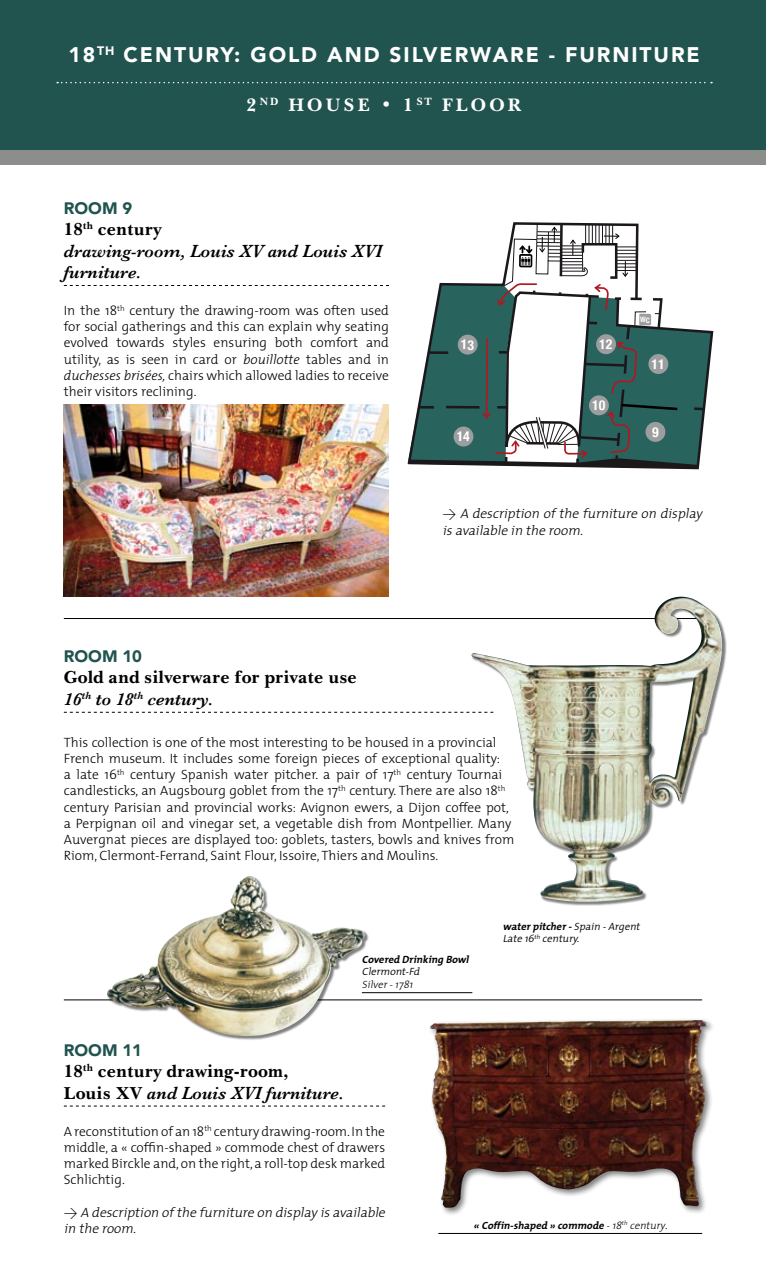
<style>
.page{position:relative;width:766px;height:1276px;background:#fff}
.page>*{position:absolute;margin:0;border:0;box-sizing:border-box;transform-origin:0 0}
.t1{font:900 21px "Avenir";letter-spacing:.09em;color:#fff}
.t2{font:700 18.75px "Baskerville No 2 BT";letter-spacing:.17em;color:#fff}
.t3{font:italic 600 18px/21.6px "Baskerville";color:#000}
.t4{font:700 18px "Baskerville No 2 BT";color:#000}
.t5{font:900 16.5px "Avenir";color:#21534f}
.t6{font:300 13.5px/16.2px "The Mix";color:#000;text-align:justify}
.t7{font:italic 300 13.5px/16.2px "The Mix";color:#000}
.t8{font:italic 700 10.5px "The Mix";color:#000}
.t9{font:italic 300 10.5px/12.6px "The Mix";color:#000}
.t10{font:italic 300 10.5px "The Mix";color:#000}
.s1{font-style:italic}
.s2{font-family:"DIN";font-style:normal}
.s3{font-weight:700}
.s4{font-family:"Baskerville No 2 BT";font-weight:700;font-style:normal}
.s5{font-weight:300}
</style>
<div class="page">
<div style="left:0;top:0;width:765px;height:150px;background:#21534f"></div>
<svg style="left:57px;top:82px;width:654px;height:1px"></svg>
<div style="left:0;top:150px;width:765px;height:14px;background:#8b8e8b"></div>
<svg style="left:64px;top:285px;width:325px;height:1px"></svg>
<svg style="left:64px;top:712px;width:406px;height:1px"></svg>
<svg style="left:64px;top:1105px;width:321px;height:1px"></svg>
<hr style="left:362px;top:992px;width:110px;height:1px;background:#000">
<hr style="left:438px;top:1233px;width:264px;height:1px;background:#000">
<div style="left:427px;top:1017px;width:294px;height:205px;background:#000;opacity:.5"></div>
<img style="left:429px;top:1021px;width:237px;height:187px">
<img style="left:64px;top:404px;width:325px;height:192px">
<hr style="left:64px;top:618px;width:638px;height:1px;background:#000">
<hr style="left:64px;top:999px;width:638px;height:1px;background:#000">
<div style="left:471px;top:597px;width:261px;height:314px;background:#000;opacity:.5"></div>
<img style="left:661px;top:597px;width:20px;height:7px">
<div style="left:107px;top:876px;width:267px;height:170px;background:#000;opacity:.5"></div>
<img style="left:107px;top:876px;width:140px;height:131px">
<svg style="left:407px;top:222px;width:304px;height:248px"></svg>
<h1 class="t1" style="left:68px;top:42px;width:632px">18<sup>TH</sup> CENTURY: GOLD AND SILVERWARE - FURNITURE</h1>
<h2 class="t2" style="left:247px;top:93px;width:276px">2 <sup>nd</sup> house • 1 <sup>st</sup> f loor</h2>
<p class="t5" style="left:64px;top:198px;width:70px">ROOM 9</p>
<h3 class="t4" style="left:64px;top:218px;width:99px">18<sup>th</sup> century</h3>
<h3 class="t3" style="left:64px;top:240px;width:320px">drawing-room, Louis XV and Louis XVI furniture.</h3>
<p class="t6" style="left:64px;top:302px;width:326px">In the 18<sup>th</sup> century the drawing-room was often used for social gatherings and this can explain why seating evolved towards styles ensuring both comfort and utility, as is seen in card or <span class="s1">bouillotte</span> tables and in <span class="s1">duchesses brisées,</span> chairs which allowed ladies to receive their visitors reclining.</p>
<p class="t7" style="left:442px;top:505px;width:261px"><span class="s2">&gt;</span> A description ofthefurnitureon display isavailablein theroom.</p>
<p class="t5" style="left:64px;top:646px;width:80px">ROOM 10</p>
<h3 class="t4" style="left:64px;top:666px;width:294px">Gold and silverware for private use</h3>
<h3 class="t3" style="left:64px;top:688px;width:151px">16<sup>th</sup> to 18<sup>th</sup> century.</h3>
<p class="t6" style="left:64px;top:733px;width:452px;text-align:left">This collection is one of the most interesting to be housed in a provincial French museum. It includes some foreign pieces of exceptional quality:<br>a late 16<sup>th</sup> century Spanish water pitcher. a pair of 17<sup>th</sup> century Tournai candlesticks, an Augsbourg goblet from the 17<sup>th</sup> century. There are also 18<sup>th </sup>century Parisian and provincial works: Avignon ewers, a Dijon coffee pot, a Perpignan oil and vinegar set, a vegetable dish from Montpellier. Many Auvergnat pieces are displayed too: goblets, tasters, bowls and knives from Riom, Clermont-Ferrand, Saint Flour, Issoire, Thiers and Moulins.</p>
<p class="t8" style="left:362px;top:950px;width:111px">Covered Drinking Bowl</p>
<p class="t9" style="left:362px;top:965px;width:62px">Clermont-Fd</p>
<p class="t10" style="left:362px;top:976px;width:55px">Silver-1781</p>
<p class="t9" style="left:502px;top:919px;width:141px"><span class="s3">waterpitcher-</span>Spain -Argent<br>Late16<sup>th</sup> century.</p>
<p class="t5" style="left:64px;top:1040px;width:80px">ROOM 11</p>
<h3 class="t4" style="left:64px;top:1060px;width:226px">18<sup>th</sup> century drawing-room,</h3>
<h3 class="t3" style="left:64px;top:1082px;width:281px"><span class="s4">Louis XV</span> and Louis XVI furniture.</h3>
<p class="t6" style="left:64px;top:1122px;width:323px">A reconstitution of an 18<sup>th</sup> century drawing-room. In the middle, a « coffin-shaped » commode chest of drawers marked Birckle and, on the right, a roll-top desk marked Schlichtig.</p>
<p class="t7" style="left:64px;top:1203px;width:326px"><span class="s2">&gt;</span> A description ofthefurnitureon display isavailable in theroom.</p>
<p class="t8" style="left:473px;top:1216px;width:198px">« Coffin-shaped » commode<span class="s5">- 18</span><sup>th</sup> <span class="s5">century</span><span class="s5">.</span></p>
</div>
